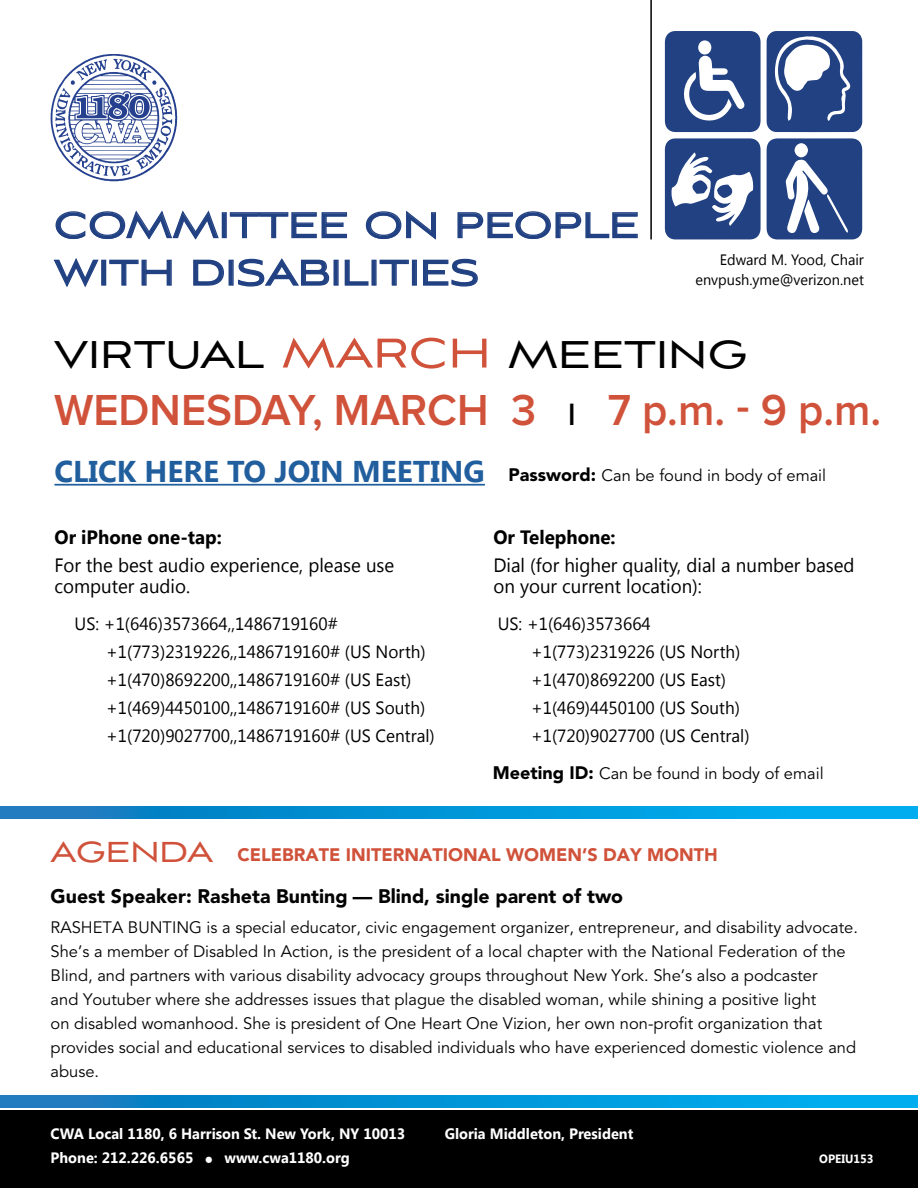
<style>
.page{position:relative;width:918px;height:1188px;background:#fff}
.page>*{position:absolute;margin:0;border:0;box-sizing:border-box;transform-origin:0 0}
.t1{font:48.3px "Aviano Sans";color:#000}
.t2{font:600 45px "Proxima Nova";color:#d0523a}
.t3{font:44.25px/47.5px "Aviano Sans";color:#214182}
.t4{font:36px "Aviano Sans";color:#d0523a}
.t5{font:900 19.5px "Avenir";color:#030303}
.t6{font:19.35px/20.9px "Khmer UI";color:#000}
.t7{font:700 19.35px "Khmer UI";color:#000}
.t8{font:900 18px "Avenir";color:#d0523a}
.t9{font:17.7px/28.2px "Khmer UI";color:#000}
.t10{font:16.5px/24px "Avenir";color:#030303}
.t11{font:16.5px "Avenir";color:#000}
.t12{font:700 15px "Khmer UI";color:#fff}
.t13{font:15px/19.5px "Khmer UI";color:#000;text-align:right}
.t14{font:700 12px "Khmer UI";color:#fff}
.s1{font-size:51.75px;color:#d0523a}
.s2{font-size:31.95px;color:#000}
.s3{font-family:"Khmer UI";font-weight:700;font-size:30px;color:#215e9e}
.s4{font-weight:900;font-size:18px}
</style>
<div class="page">
<svg style="left:0;top:806px;width:918px;height:12px"></svg>
<svg style="left:0;top:1096px;width:918px;height:12px"></svg>
<svg style="left:55px;top:210px;width:164px;height:30px"></svg>
<div style="left:222px;top:212px;width:5px;height:26px;border:1px solid #214182"></div>
<svg style="left:229px;top:212px;width:119px;height:27px"></svg>
<svg style="left:365px;top:210px;width:71px;height:30px"></svg>
<svg style="left:457px;top:211px;width:181px;height:29px"></svg>
<svg style="left:53px;top:258px;width:46px;height:30px"></svg>
<div style="left:101px;top:260px;width:5px;height:26px;border:1px solid #214182"></div>
<svg style="left:109px;top:259px;width:63px;height:27px"></svg>
<svg style="left:193px;top:259px;width:31px;height:27px"></svg>
<div style="left:229px;top:260px;width:5px;height:26px;border:1px solid #214182"></div>
<svg style="left:238px;top:258px;width:92px;height:29px"></svg>
<div style="left:334px;top:260px;width:5px;height:26px;border:1px solid #214182"></div>
<svg style="left:344px;top:259px;width:25px;height:27px"></svg>
<div style="left:372px;top:260px;width:5px;height:26px;border:1px solid #214182"></div>
<svg style="left:379px;top:259px;width:30px;height:27px"></svg>
<div style="left:412px;top:260px;width:5px;height:26px;border:1px solid #214182"></div>
<svg style="left:423px;top:258px;width:55px;height:29px"></svg>
<svg style="left:51px;top:54px;width:126px;height:127px"></svg>
<hr style="left:650px;top:0;width:2px;height:239px;background:#000">
<div style="left:0;top:1111px;width:918px;height:77px;background:#000"></div>
<svg style="left:665px;top:31px;width:96px;height:101px"></svg>
<svg style="left:767px;top:138px;width:95px;height:101px"></svg>
<svg style="left:767px;top:31px;width:95px;height:101px"></svg>
<svg style="left:665px;top:138px;width:96px;height:101px"></svg>
<hr style="left:54px;top:484px;width:431px;height:2px;background:#215e9e">
<h3 class="t3" style="left:54px;top:202px;width:587px">COMMITTEE ON PEOPLE<br>WITH DISABILITIES</h3>
<p class="t13" style="left:695px;top:250px;width:170px">Edward M. Yood, Chair envpush.yme@verizon.net</p>
<h1 class="t1" style="left:54px;top:326px;width:695px">VIRTUAL <span class="s1">MARCH</span> MEETING</h1>
<h2 class="t2" style="left:54px;top:390px;width:829px">WEDNESDAY, MARCH 3 <span class="s2">l</span> 7 p.m. - 9 p.m.</h2>
<p class="t11" style="left:54px;top:465px;width:773px"><span class="s3">CLICK HERE TO JOIN MEETING</span> <span class="s4">Password:</span> Can be found in body of email</p>
<p class="t7" style="left:55px;top:526px;width:169px">Or iPhone one-tap:</p>
<p class="t6" style="left:55px;top:555px;width:341px">For the best audio experience, please use computer audio.</p>
<p class="t9" style="left:106px;top:610px;width:330px;text-indent:-32px">US: +1(646)3573664,,1486719160# +1(773)2319226,,1486719160# (US North) +1(470)8692200,,1486719160# (US East) +1(469)4450100,,1486719160# (US South) +1(720)9027700,,1486719160# (US Central)</p>
<p class="t7" style="left:493px;top:526px;width:124px">Or Telephone:</p>
<p class="t6" style="left:493px;top:555px;width:363px">Dial (for higher quality, dial a number based on your current location):</p>
<p class="t9" style="left:531px;top:610px;width:220px;text-indent:-33px">US: +1(646)3573664 +1(773)2319226 (US North) +1(470)8692200 (US East) +1(469)4450100 (US South) +1(720)9027700 (US Central)</p>
<p class="t11" style="left:493px;top:763px;width:332px"><span class="s4">Meeting ID:</span> Can be found in body of email</p>
<h3 class="t4" style="left:51px;top:831px;width:164px">AGENDA</h3>
<p class="t8" style="left:238px;top:844px;width:482px">CELEBRATE INITERNATIONAL WOMEN’S DAY MONTH</p>
<p class="t5" style="left:51px;top:884px;width:574px">Guest Speaker: Rasheta Bunting — Blind, single parent of two</p>
<p class="t10" style="left:51px;top:916px;width:809px">RASHETA BUNTING is a special educator, civic engagement organizer, entrepreneur, and disability advocate.<br>She’s a member of Disabled In Action, is the president of a local chapter with the National Federation of the Blind, and partners with various disability advocacy groups throughout New York. She’s also a podcaster<br>and Youtuber where she addresses issues that plague the disabled woman, while shining a positive light<br>on disabled womanhood. She is president of One Heart One Vizion, her own non-profit organization that provides social and educational services to disabled individuals who have experienced domestic violence and abuse.</p>
<p class="t12" style="left:51px;top:1125px;width:356px">CWA Local 1180, 6 Harrison St. New York, NY 10013</p>
<p class="t12" style="left:445px;top:1125px;width:190px">Gloria Middleton, President</p>
<p class="t12" style="left:51px;top:1149px;width:301px">Phone: 212.226.6565 ● www.cwa1180.org</p>
<p class="t14" style="left:819px;top:1152px;width:56px">OPEIU153</p>
</div>
